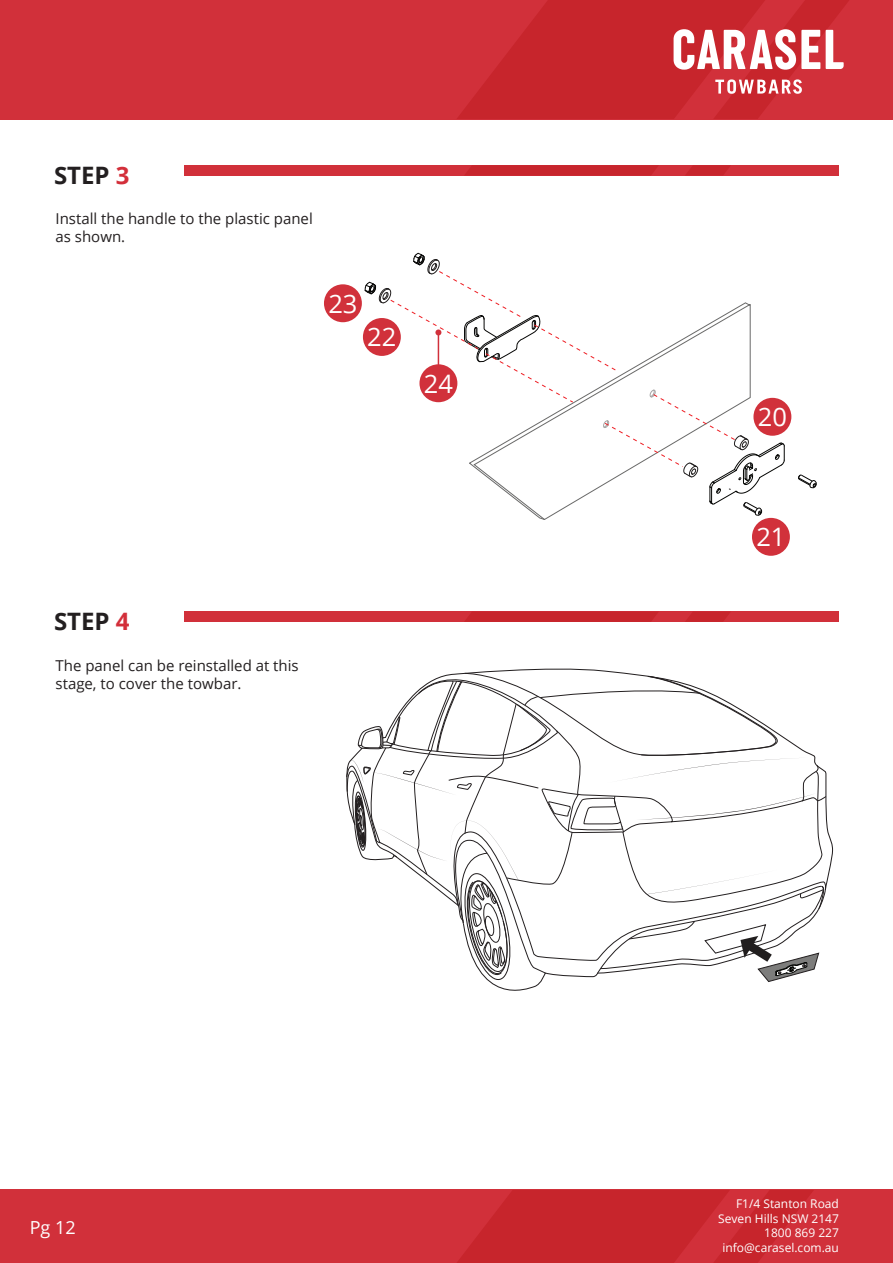
<style>
.page{position:relative;width:893px;height:1263px;background:#fff}
.page>*{position:absolute;margin:0;border:0;box-sizing:border-box;transform-origin:0 0}
.t1{font:25.5px "Open Sans";color:#fff}
.t2{font:700 24px "Open Sans";color:#231f20}
.t3{font:18px "Open Sans";color:#fff}
.t4{font:15px/18px "Open Sans";color:#231f20}
.t5{font:12px/14.4px "Open Sans";color:#fff;text-align:right}
.s1{color:#d32f3a}
</style>
<div class="page">
<div style="left:185px;top:165px;width:654px;height:11px;background:#d1303a"></div>
<div style="left:465px;top:165px;width:193px;height:10px;background:#c7252c"></div>
<svg style="left:686px;top:165px;width:44px;height:10px"></svg>
<svg style="left:798px;top:475px;width:19px;height:14px"></svg>
<div style="left:753px;top:398px;width:38px;height:38px;background:#d1313b;border-radius:50%"></div>
<div style="left:752px;top:518px;width:38px;height:38px;background:#d1313b;border-radius:50%"></div>
<div style="left:363px;top:318px;width:38px;height:38px;background:#d1313b;border-radius:50%"></div>
<div style="left:324px;top:284px;width:38px;height:38px;background:#d1313b;border-radius:50%"></div>
<svg style="left:365px;top:253px;width:420px;height:269px"></svg>
<div style="left:185px;top:611px;width:654px;height:11px;background:#d1303a"></div>
<div style="left:465px;top:612px;width:193px;height:10px;background:#c7252c"></div>
<svg style="left:686px;top:612px;width:44px;height:10px"></svg>
<svg style="left:346px;top:673px;width:488px;height:318px"></svg>
<div style="left:0;top:0;width:893px;height:119px;background:#d1303a"></div>
<div style="left:0;top:1190px;width:893px;height:73px;background:#d1303a"></div>
<svg style="left:457px;top:1190px;width:356px;height:73px"></svg>
<svg style="left:457px;top:0;width:392px;height:119px"></svg>
<p class="t2" style="left:54px;top:158px;width:77px">STEP <span class="s1">3</span></p>
<p class="t4" style="left:56px;top:209px;width:259px">Install the handle to the plastic panel as shown.</p>
<p class="t1" style="left:328px;top:286px;width:31px">23</p>
<p class="t1" style="left:367px;top:319px;width:31px">22</p>
<p class="t1" style="left:424px;top:366px;width:31px">24</p>
<p class="t2" style="left:54px;top:604px;width:77px">STEP <span class="s1">4</span></p>
<p class="t4" style="left:56px;top:656px;width:245px">The panel can be reinstalled at this stage, to cover the towbar.</p>
<p class="t3" style="left:30px;top:1215px;width:47px">Pg 12</p>
<p class="t1" style="left:758px;top:399px;width:31px">20</p>
<p class="t1" style="left:756px;top:519px;width:31px">21</p>
<p class="t5" style="left:718px;top:1196px;width:122px">F1/4 Stanton Road<br>Seven Hills NSW 2147<br>1800 869 227 info@carasel.com.au</p>
</div>
